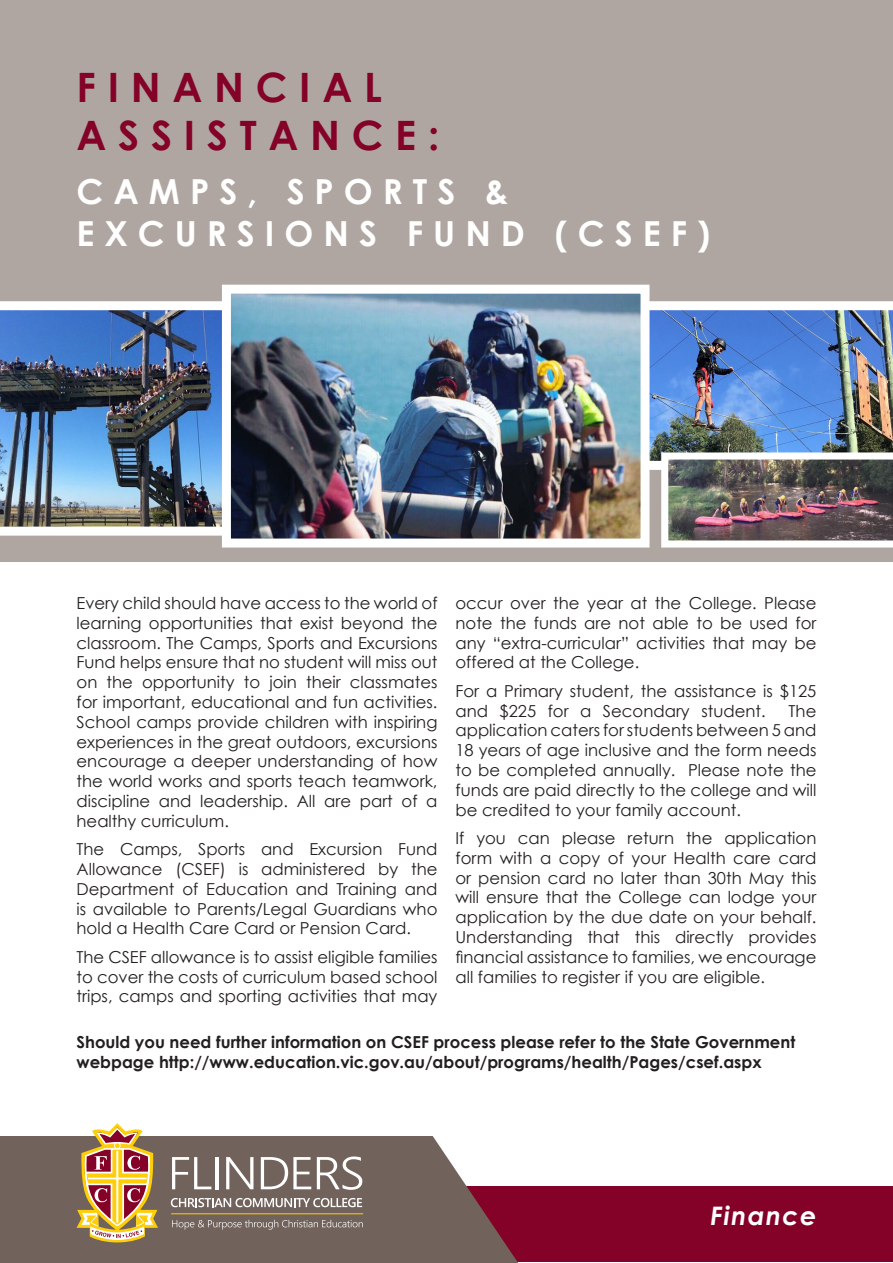
<style>
.page{position:relative;width:893px;height:1263px;background:#fff}
.page>*{position:absolute;margin:0;border:0;box-sizing:border-box;transform-origin:0 0}
.t1{font:700 40.5px/48.6px "Century Gothic";letter-spacing:.29em;color:#840128}
.t2{font:700 34.5px/41.4px "Century Gothic";letter-spacing:.29em;color:#fff}
.t3{font:italic 700 25.5px "Century Gothic";letter-spacing:.05em;color:#fff}
.t4{font:16.5px/19.8px "Century Gothic";color:#231f20;text-align:justify}
.t5{font:700 16.5px/19.8px "Century Gothic";color:#231f20}
</style>
<div class="page">
<div style="left:0;top:0;width:893px;height:561px;background:#b0a6a1"></div>
<img style="left:0;top:301px;width:222px;height:235px">
<img style="left:649px;top:301px;width:244px;height:169px">
<div style="left:438px;top:1186px;width:454px;height:76px;background:#840128"></div>
<svg style="left:0;top:1136px;width:518px;height:127px;background:#7c6a65"></svg>
<svg style="left:172px;top:1220px;width:191px;height:10px;background:#877b75"></svg>
<hr style="left:171px;top:1213px;width:192px;height:1px;background:#fece08">
<svg style="left:77px;top:1123px;width:81px;height:120px"></svg>
<svg style="left:172px;top:1157px;width:39px;height:32px"></svg>
<hr style="left:216px;top:1157px;width:3px;height:32px;background:#fff">
<svg style="left:226px;top:1157px;width:27px;height:32px"></svg>
<svg style="left:261px;top:1157px;width:50px;height:32px"></svg>
<svg style="left:317px;top:1156px;width:45px;height:34px"></svg>
<svg style="left:171px;top:1198px;width:191px;height:9px"></svg>
<img style="left:232px;top:295px;width:407px;height:242px">
<div style="left:222px;top:285px;width:427px;height:262px;border:9px solid #fff"></div>
<img style="left:661px;top:452px;width:232px;height:95px">
<h1 class="t1" style="left:77px;top:61px;width:364px">FINANCIAL<br>ASSISTANCE:</h1>
<h2 class="t2" style="left:77px;top:170px;width:635px">CAMPS, SPORTS &amp;<br>EXCURSIONS FUND (CSEF)</h2>
<p class="t4" style="left:77px;top:593px;width:362px">Every child should have access to the world of learning opportunities that exist beyond the classroom. The Camps, Sports and Excursions Fund helps ensure that no student will miss out on the opportunity to join their classmates for important, educational and fun activities.<br>School camps provide children with inspiring experiences in the great outdoors, excursions encourage a deeper understanding of how the world works and sports teach teamwork, discipline and leadership. All are part of a healthy curriculum.</p>
<p class="t4" style="left:77px;top:839px;width:362px">The Camps, Sports and Excursion Fund Allowance (CSEF) is administered by the Department of Education and Training and is available to Parents/Legal Guardians who hold a Health Care Card or Pension Card.</p>
<p class="t4" style="left:77px;top:946px;width:362px">The CSEF allowance is to assist eligible families to cover the costs of curriculum based school trips, camps and sporting activities that may</p>
<p class="t4" style="left:455px;top:593px;width:362px">occur over the year at the College. Please note the funds are not able to be used for any “extra-curricular” activities that may be offered at the College.</p>
<p class="t4" style="left:455px;top:680px;width:362px">For a Primary student, the assistance is $125 and $225 for a Secondary student.</p>
<p class="t4" style="left:455px;top:700px;width:362px;text-indent:333px">The application caters for students between 5 and 18 years of age inclusive and the form needs to be completed annually. Please note the funds are paid directly to the college and will be credited to your family account.</p>
<p class="t4" style="left:455px;top:827px;width:362px">If you can please return the application form with a copy of your Health care card or pension card no later than 30th May this will ensure that the College can lodge your application by the due date on your behalf.<br>Understanding that this directly provides financial assistance to families, we encourage all families to register if you are eligible.</p>
<p class="t5" style="left:77px;top:1032px;width:720px">Should you need further information on CSEF process please refer to the State Government webpage http://www.education.vic.gov.au/about/programs/health/Pages/csef.aspx</p>
<h3 class="t3" style="left:710px;top:1199px;width:108px">Finance</h3>
</div>
